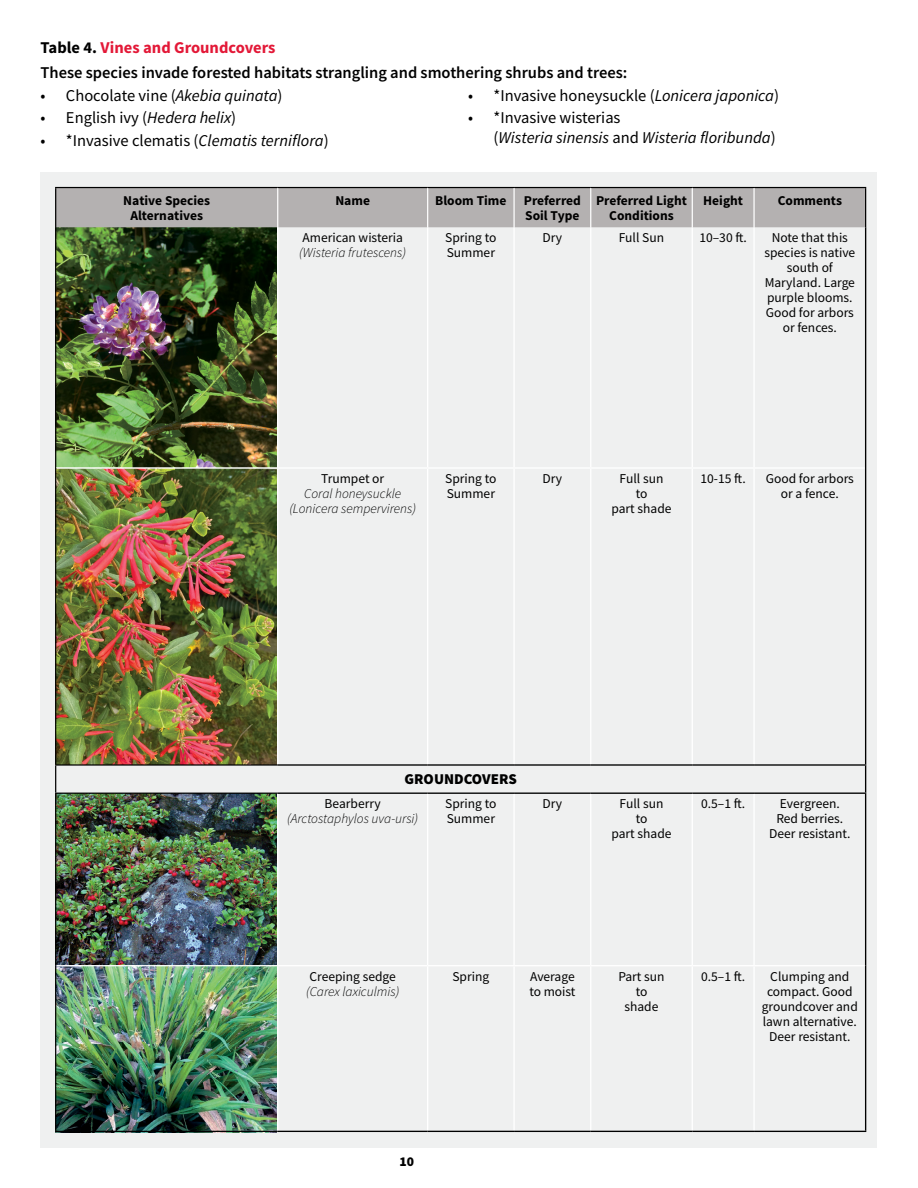
<style>
.page{position:relative;width:918px;height:1188px;background:#fff}
.page>*{position:absolute;margin:0;border:0;box-sizing:border-box;transform-origin:0 0}
.Bullets{font:16.5px "Source Sans Pro";color:#000}
.Body_Copy{font:600 16.5px "Source Sans Pro";color:#000}
.Bullets-2{font:italic 16.5px/19.8px "Source Sans Pro";color:#000}
.Red_header{font:700 16.5px "Source Sans Pro";color:#e31837}
.TABLE_HEADER{font:900 15px "Source Sans Pro";color:#000}
.Chart_Copy{font:13.5px/15px "Source Sans Pro";color:#000;text-align:center}
.Chart_Copy-2{font:italic 300 13.5px/15px "Source Sans Pro";color:#000}
.TABLE_HEADER-2{font:700 13.5px/15px "Source Sans Pro";color:#000;text-align:center}
.t1{font:900 13.5px "Source Sans Pro";color:#000}
.s1{color:#000}
.s2{font-style:italic}
.s3{font-style:normal}
.s4{font-weight:400;font-style:normal}
</style>
<div class="page">
<div style="left:40px;top:172px;width:838px;height:976px;background:#eff0f0"></div>
<img style="left:56px;top:227px;width:221px;height:537px">
<img style="left:56px;top:794px;width:221px;height:337px">
<div style="left:56px;top:188px;width:809px;height:39px;background:#b4b1b1"></div>
<hr style="left:55px;top:187px;width:223px;height:1px;background:#000">
<hr style="left:278px;top:187px;width:150px;height:1px;background:#000">
<hr style="left:428px;top:187px;width:86px;height:1px;background:#000">
<hr style="left:514px;top:187px;width:77px;height:1px;background:#000">
<hr style="left:591px;top:187px;width:101px;height:1px;background:#000">
<hr style="left:692px;top:187px;width:62px;height:1px;background:#000">
<hr style="left:754px;top:187px;width:112px;height:1px;background:#000">
<hr style="left:55px;top:227px;width:1px;height:241px;background:#000">
<hr style="left:277px;top:188px;width:1px;height:39px;background:#fff">
<hr style="left:427px;top:188px;width:1px;height:39px;background:#fff">
<hr style="left:513px;top:188px;width:2px;height:39px;background:#fff">
<hr style="left:590px;top:188px;width:1px;height:39px;background:#fff">
<hr style="left:692px;top:188px;width:1px;height:39px;background:#fff">
<hr style="left:753px;top:188px;width:2px;height:39px;background:#fff">
<hr style="left:277px;top:227px;width:1px;height:240px;background:#fff">
<hr style="left:427px;top:227px;width:1px;height:240px;background:#fff">
<hr style="left:513px;top:227px;width:2px;height:240px;background:#fff">
<hr style="left:590px;top:227px;width:1px;height:240px;background:#fff">
<hr style="left:692px;top:227px;width:1px;height:240px;background:#fff">
<hr style="left:753px;top:227px;width:2px;height:240px;background:#fff">
<hr style="left:277px;top:467px;width:151px;height:2px;background:#fff">
<hr style="left:428px;top:467px;width:86px;height:2px;background:#fff">
<hr style="left:514px;top:467px;width:77px;height:2px;background:#fff">
<hr style="left:513px;top:469px;width:2px;height:295px;background:#fff">
<hr style="left:591px;top:467px;width:101px;height:2px;background:#fff">
<hr style="left:590px;top:469px;width:1px;height:295px;background:#fff">
<hr style="left:692px;top:467px;width:62px;height:2px;background:#fff">
<hr style="left:692px;top:469px;width:1px;height:295px;background:#fff">
<hr style="left:754px;top:467px;width:111px;height:2px;background:#fff">
<hr style="left:753px;top:469px;width:2px;height:295px;background:#fff">
<hr style="left:513px;top:794px;width:2px;height:171px;background:#fff">
<hr style="left:590px;top:794px;width:1px;height:171px;background:#fff">
<hr style="left:692px;top:794px;width:1px;height:171px;background:#fff">
<hr style="left:753px;top:794px;width:2px;height:171px;background:#fff">
<hr style="left:277px;top:965px;width:151px;height:1px;background:#fff">
<hr style="left:428px;top:965px;width:86px;height:1px;background:#fff">
<hr style="left:514px;top:965px;width:77px;height:1px;background:#fff">
<hr style="left:513px;top:966px;width:2px;height:165px;background:#fff">
<hr style="left:591px;top:965px;width:101px;height:1px;background:#fff">
<hr style="left:590px;top:966px;width:1px;height:165px;background:#fff">
<hr style="left:692px;top:965px;width:62px;height:1px;background:#fff">
<hr style="left:692px;top:966px;width:1px;height:165px;background:#fff">
<hr style="left:754px;top:965px;width:111px;height:1px;background:#fff">
<hr style="left:753px;top:966px;width:2px;height:165px;background:#fff">
<hr style="left:56px;top:467px;width:221px;height:2px;background:#fff">
<hr style="left:277px;top:469px;width:1px;height:295px;background:#fff">
<hr style="left:427px;top:469px;width:1px;height:295px;background:#fff">
<hr style="left:277px;top:794px;width:1px;height:171px;background:#fff">
<hr style="left:427px;top:794px;width:1px;height:171px;background:#fff">
<hr style="left:277px;top:966px;width:1px;height:165px;background:#fff">
<hr style="left:427px;top:966px;width:1px;height:165px;background:#fff">
<hr style="left:56px;top:965px;width:221px;height:1px;background:#fff">
<hr style="left:865px;top:227px;width:1px;height:241px;background:#000">
<hr style="left:865px;top:468px;width:1px;height:296px;background:#000">
<svg style="left:865px;top:766px;width:1px;height:27px"></svg>
<hr style="left:865px;top:794px;width:1px;height:172px;background:#000">
<hr style="left:865px;top:966px;width:1px;height:165px;background:#000">
<hr style="left:865px;top:188px;width:1px;height:39px;background:#000">
<hr style="left:55px;top:188px;width:1px;height:39px;background:#000">
<hr style="left:55px;top:468px;width:1px;height:296px;background:#000">
<svg style="left:55px;top:766px;width:1px;height:27px"></svg>
<hr style="left:55px;top:794px;width:1px;height:172px;background:#000">
<hr style="left:55px;top:966px;width:1px;height:165px;background:#000">
<hr style="left:55px;top:1131px;width:223px;height:1px;background:#000">
<hr style="left:278px;top:1131px;width:150px;height:1px;background:#000">
<hr style="left:428px;top:1131px;width:86px;height:1px;background:#000">
<hr style="left:514px;top:1131px;width:77px;height:1px;background:#000">
<hr style="left:591px;top:1131px;width:101px;height:1px;background:#000">
<hr style="left:692px;top:1131px;width:62px;height:1px;background:#000">
<hr style="left:754px;top:1131px;width:112px;height:1px;background:#000">
<hr style="left:55px;top:764px;width:223px;height:2px;background:#000">
<hr style="left:278px;top:764px;width:150px;height:2px;background:#000">
<hr style="left:428px;top:764px;width:86px;height:2px;background:#000">
<hr style="left:514px;top:764px;width:77px;height:2px;background:#000">
<hr style="left:591px;top:764px;width:101px;height:2px;background:#000">
<hr style="left:692px;top:764px;width:62px;height:2px;background:#000">
<hr style="left:754px;top:764px;width:112px;height:2px;background:#000">
<hr style="left:55px;top:793px;width:223px;height:1px;background:#000">
<hr style="left:278px;top:793px;width:150px;height:1px;background:#000">
<hr style="left:428px;top:793px;width:86px;height:1px;background:#000">
<hr style="left:514px;top:793px;width:77px;height:1px;background:#000">
<hr style="left:591px;top:793px;width:101px;height:1px;background:#000">
<hr style="left:692px;top:793px;width:62px;height:1px;background:#000">
<hr style="left:754px;top:793px;width:112px;height:1px;background:#000">
<p class="Red_header" style="left:40px;top:37px;width:237px"><span class="s1">Table 4.</span> Vines and Groundcovers</p>
<p class="Body_Copy" style="left:40px;top:62px;width:588px">These species invade forested habitats strangling and smothering shrubs and trees:</p>
<p class="Bullets" style="left:40px;top:85px;width:244px">• Chocolate vine (<span class="s2">Akebia quinata</span>)</p>
<p class="Bullets" style="left:40px;top:107px;width:197px">• English ivy (<span class="s2">Hedera helix</span>)</p>
<p class="Bullets" style="left:40px;top:130px;width:290px">• *Invasive clematis (<span class="s2">Clematis terniflora</span>)</p>
<p class="Bullets" style="left:468px;top:85px;width:313px">• *Invasive honeysuckle (<span class="s2">Lonicera japonica</span>)</p>
<p class="Bullets-2" style="left:494px;top:108px;width:284px;text-indent:-26px"><span class="s3">• *Invasive wisterias<br>(</span>Wisteria sinensis <span class="s3">and</span> Wisteria floribunda<span class="s3">)</span></p>
<p class="TABLE_HEADER-2" style="left:123px;top:193px;width:89px">Native Species<br>Alternatives</p>
<p class="TABLE_HEADER-2" style="left:335px;top:193px;width:36px">Name</p>
<p class="TABLE_HEADER-2" style="left:435px;top:193px;width:73px">Bloom Time</p>
<p class="TABLE_HEADER-2" style="left:524px;top:193px;width:59px;text-align:left">Preferred<br>Soil Type</p>
<p class="TABLE_HEADER-2" style="left:596px;top:193px;width:92px">Preferred Light<br>Conditions</p>
<p class="TABLE_HEADER-2" style="left:703px;top:193px;width:41px">Height</p>
<p class="TABLE_HEADER-2" style="left:778px;top:193px;width:66px">Comments</p>
<p class="Chart_Copy-2" style="left:299px;top:230px;width:108px"><span class="s4">American wisteria </span>(Wisteria frutescens)</p>
<p class="Chart_Copy" style="left:445px;top:230px;width:53px;text-align:left">Spring to<br>Summer</p>
<p class="Chart_Copy" style="left:543px;top:230px;width:21px">Dry</p>
<p class="Chart_Copy" style="left:619px;top:230px;width:47px">Full Sun</p>
<p class="Chart_Copy" style="left:699px;top:230px;width:49px">10–30 ft.</p>
<p class="Chart_Copy" style="left:764px;top:230px;width:92px">Note that this species is native south of<br>Maryland. Large purple blooms.<br>Good for arbors or fences.</p>
<p class="Chart_Copy-2" style="left:289px;top:471px;width:128px;text-align:center"><span class="s4">Trumpet or<br></span>Coral honeysuckle (Lonicera sempervirens)</p>
<p class="Chart_Copy" style="left:445px;top:471px;width:53px;text-align:left">Spring to<br>Summer</p>
<p class="Chart_Copy" style="left:543px;top:471px;width:21px">Dry</p>
<p class="Chart_Copy" style="left:611px;top:471px;width:62px">Full sun<br>to<br>part shade</p>
<p class="Chart_Copy" style="left:701px;top:471px;width:47px">10-15 ft.</p>
<p class="Chart_Copy" style="left:766px;top:471px;width:90px">Good for arbors or a fence.</p>
<p class="TABLE_HEADER" style="left:404px;top:769px;width:114px">GROUNDCOVERS</p>
<p class="Chart_Copy-2" style="left:287px;top:796px;width:133px;text-align:center"><span class="s4">Bearberry </span>(Arctostaphylos uva-ursi)</p>
<p class="Chart_Copy" style="left:445px;top:796px;width:53px;text-align:left">Spring to<br>Summer</p>
<p class="Chart_Copy" style="left:543px;top:796px;width:21px">Dry</p>
<p class="Chart_Copy" style="left:611px;top:796px;width:62px">Full sun<br>to<br>part shade</p>
<p class="Chart_Copy" style="left:701px;top:796px;width:46px">0.5–1 ft.</p>
<p class="Chart_Copy" style="left:769px;top:796px;width:83px">Evergreen.<br>Red berries.<br>Deer resistant.</p>
<p class="Chart_Copy-2" style="left:306px;top:969px;width:95px"><span class="s4">Creeping sedge </span>(Carex laxiculmis)</p>
<p class="Chart_Copy" style="left:452px;top:969px;width:38px">Spring</p>
<p class="Chart_Copy" style="left:529px;top:969px;width:48px;text-align:left">Average to moist</p>
<p class="Chart_Copy" style="left:618px;top:969px;width:48px">Part sun to shade</p>
<p class="Chart_Copy" style="left:701px;top:969px;width:46px">0.5–1 ft.</p>
<p class="Chart_Copy" style="left:762px;top:969px;width:98px">Clumping and compact. Good groundcover and lawn alternative.<br>Deer resistant.</p>
<p class="t1" style="left:400px;top:1152px;width:16px">10</p>
</div>
